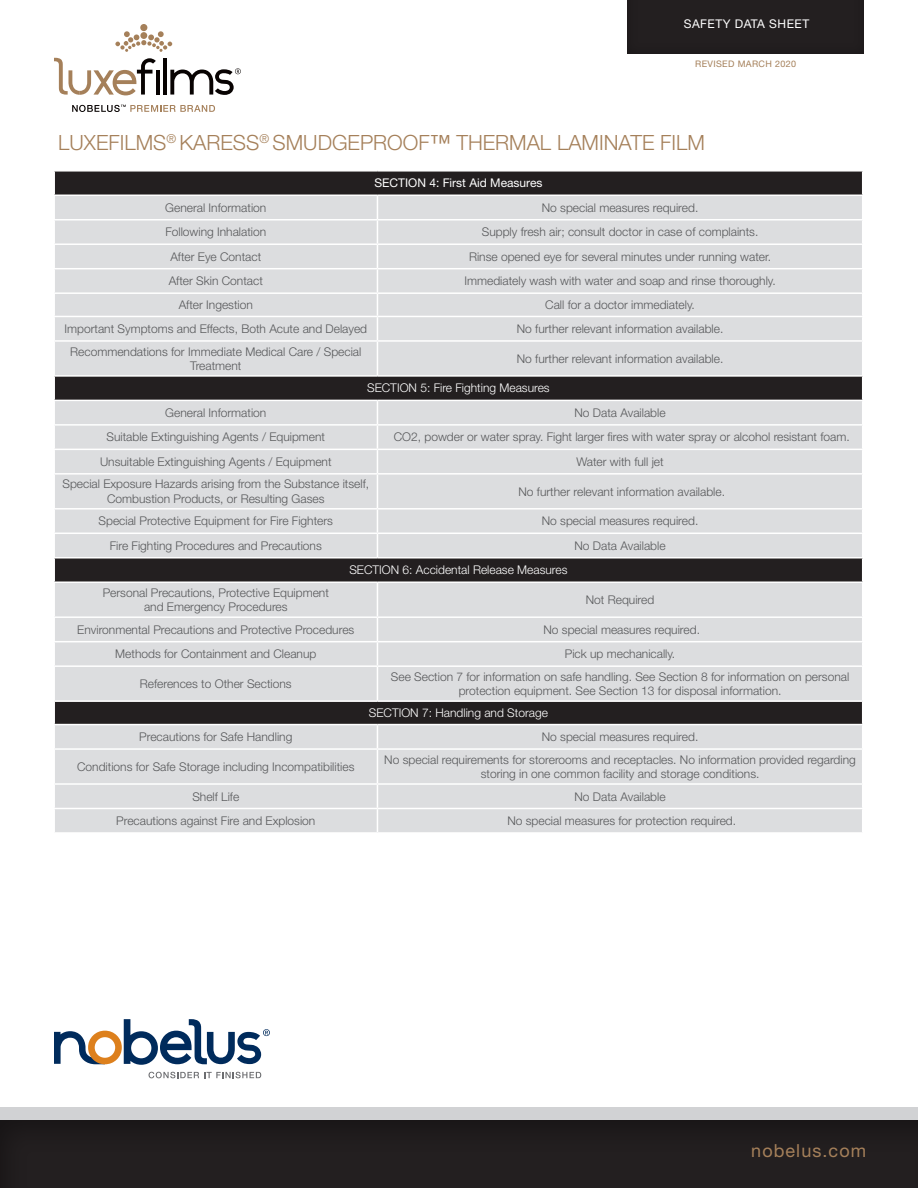
<style>
.page{position:relative;width:918px;height:1188px;background:#fff}
.page>*{position:absolute;margin:0;border:0;box-sizing:border-box;transform-origin:0 0}
.t1{font:300 21px "Helvetica Neue LT Std";color:#a5805a}
.t2{font:18px "Helvetica Neue LT Std";letter-spacing:.06em;color:#a5805a}
.t3{font:300 12px/14.4px "Helvetica Neue LT Std";color:#57585a;text-align:center}
.t4{font:300 12px "Helvetica Neue LT Std";color:#fff}
.t5{font:12px "Helvetica Neue LT Std";color:#fff}
.t6{font:12px "Helvetica Neue LT Std";letter-spacing:.04em;color:#fff}
.t7{font:9px "Helvetica Neue LT Std";letter-spacing:.04em;color:#a5805a}
.s1{font-weight:400}
</style>
<div class="page">
<div style="left:0;top:1107px;width:918px;height:33px;background:#d1d2d4"></div>
<div style="left:0;top:1119px;width:918px;height:69px;background:#231f20"></div>
<div style="left:625px;top:0;width:240px;height:54px;background:#231f20"></div>
<svg style="left:149px;top:1072px;width:112px;height:6px"></svg>
<svg style="left:54px;top:1019px;width:216px;height:46px"></svg>
<div style="left:55px;top:172px;width:807px;height:23px;background:#231f20"></div>
<svg style="left:55px;top:196px;width:807px;height:636px;fill:#dcdddf"></svg>
<hr style="left:53px;top:724px;width:324px;height:1px;background:#fff">
<hr style="left:377px;top:724px;width:486px;height:1px;background:#fff">
<svg style="left:377px;top:725px;width:1px;height:23px"></svg>
<hr style="left:53px;top:748px;width:324px;height:2px;background:#fff">
<hr style="left:377px;top:748px;width:486px;height:2px;background:#fff">
<hr style="left:377px;top:750px;width:1px;height:33px;background:#fff">
<hr style="left:53px;top:783px;width:324px;height:2px;background:#fff">
<hr style="left:377px;top:783px;width:486px;height:2px;background:#fff">
<hr style="left:53px;top:808px;width:324px;height:1px;background:#fff">
<hr style="left:377px;top:808px;width:486px;height:1px;background:#fff">
<svg style="left:377px;top:785px;width:1px;height:47px"></svg>
<hr style="left:53px;top:219px;width:324px;height:2px;background:#fff">
<hr style="left:377px;top:219px;width:486px;height:2px;background:#fff">
<hr style="left:53px;top:243px;width:324px;height:2px;background:#fff">
<hr style="left:377px;top:243px;width:486px;height:2px;background:#fff">
<hr style="left:53px;top:268px;width:324px;height:1px;background:#fff">
<hr style="left:377px;top:268px;width:486px;height:1px;background:#fff">
<hr style="left:53px;top:292px;width:324px;height:2px;background:#fff">
<hr style="left:377px;top:292px;width:486px;height:2px;background:#fff">
<hr style="left:53px;top:316px;width:324px;height:1px;background:#fff">
<hr style="left:377px;top:316px;width:486px;height:1px;background:#fff">
<svg style="left:377px;top:196px;width:1px;height:144px"></svg>
<hr style="left:53px;top:340px;width:324px;height:2px;background:#fff">
<hr style="left:377px;top:340px;width:486px;height:2px;background:#fff">
<hr style="left:377px;top:342px;width:1px;height:33px;background:#fff">
<hr style="left:53px;top:375px;width:324px;height:2px;background:#fff">
<hr style="left:377px;top:375px;width:486px;height:2px;background:#fff">
<hr style="left:53px;top:400px;width:324px;height:1px;background:#fff">
<hr style="left:377px;top:400px;width:486px;height:1px;background:#fff">
<hr style="left:53px;top:424px;width:324px;height:2px;background:#fff">
<hr style="left:377px;top:424px;width:486px;height:2px;background:#fff">
<hr style="left:53px;top:449px;width:324px;height:1px;background:#fff">
<hr style="left:377px;top:449px;width:486px;height:1px;background:#fff">
<svg style="left:377px;top:401px;width:1px;height:72px"></svg>
<hr style="left:53px;top:473px;width:324px;height:2px;background:#fff">
<hr style="left:377px;top:473px;width:486px;height:2px;background:#fff">
<hr style="left:377px;top:475px;width:1px;height:33px;background:#fff">
<hr style="left:53px;top:508px;width:324px;height:2px;background:#fff">
<hr style="left:377px;top:508px;width:486px;height:2px;background:#fff">
<hr style="left:53px;top:533px;width:324px;height:1px;background:#fff">
<hr style="left:377px;top:533px;width:486px;height:1px;background:#fff">
<svg style="left:377px;top:510px;width:1px;height:47px"></svg>
<hr style="left:53px;top:557px;width:324px;height:2px;background:#fff">
<hr style="left:377px;top:557px;width:486px;height:2px;background:#fff">
<hr style="left:53px;top:581px;width:324px;height:2px;background:#fff">
<hr style="left:377px;top:581px;width:486px;height:2px;background:#fff">
<hr style="left:377px;top:583px;width:1px;height:33px;background:#fff">
<hr style="left:53px;top:616px;width:324px;height:2px;background:#fff">
<hr style="left:377px;top:616px;width:486px;height:2px;background:#fff">
<hr style="left:53px;top:641px;width:324px;height:1px;background:#fff">
<hr style="left:377px;top:641px;width:486px;height:1px;background:#fff">
<svg style="left:377px;top:618px;width:1px;height:47px"></svg>
<hr style="left:53px;top:665px;width:324px;height:2px;background:#fff">
<hr style="left:377px;top:665px;width:486px;height:2px;background:#fff">
<hr style="left:377px;top:667px;width:1px;height:33px;background:#fff">
<hr style="left:53px;top:700px;width:324px;height:2px;background:#fff">
<hr style="left:377px;top:700px;width:486px;height:2px;background:#fff">
<svg style="left:54px;top:58px;width:102px;height:37px"></svg>
<hr style="left:156px;top:70px;width:4px;height:25px;background:#080302">
<hr style="left:163px;top:58px;width:4px;height:37px;background:#080302">
<svg style="left:170px;top:68px;width:71px;height:27px"></svg>
<div style="left:140px;top:24px;width:7px;height:7px;background:#a5805a;border-radius:50%"></div>
<svg style="left:115px;top:31px;width:57px;height:21px"></svg>
<svg style="left:72px;top:105px;width:143px;height:7px"></svg>
<p class="t6" style="left:684px;top:17px;width:127px">SAFETY DATA SHEET</p>
<p class="t7" style="left:695px;top:59px;width:103px">REVISED MARCH 2020</p>
<p class="t1" style="left:58px;top:130px;width:648px">LUXEFILMS<sup>®</sup> KARESS<sup>®</sup> SMUDGEPROOF<span class="s1">™</span> THERMAL LAMINATE FILM</p>
<p class="t5" style="left:374px;top:176px;width:170px">SECTION 4: First Aid Measures</p>
<p class="t3" style="left:165px;top:200px;width:103px">General Information</p>
<p class="t3" style="left:542px;top:200px;width:158px">No special measures required.</p>
<p class="t3" style="left:165px;top:225px;width:102px">Following Inhalation</p>
<p class="t3" style="left:482px;top:225px;width:278px">Supply fresh air; consult doctor in case of complaints.</p>
<p class="t3" style="left:170px;top:249px;width:92px">After Eye Contact</p>
<p class="t3" style="left:469px;top:249px;width:304px">Rinse opened eye for several minutes under running water.</p>
<p class="t3" style="left:169px;top:274px;width:96px">After Skin Contact</p>
<p class="t3" style="left:464px;top:274px;width:313px">Immediately wash with water and soap and rinse thoroughly.</p>
<p class="t3" style="left:179px;top:297px;width:76px">After Ingestion</p>
<p class="t3" style="left:545px;top:297px;width:151px">Call for a doctor immediately.</p>
<p class="t3" style="left:64px;top:321px;width:304px">Important Symptoms and Effects, Both Acute and Delayed</p>
<p class="t3" style="left:517px;top:321px;width:208px">No further relevant information available.</p>
<p class="t3" style="left:70px;top:344px;width:293px">Recommendations for Immediate Medical Care / Special<br>Treatment</p>
<p class="t3" style="left:517px;top:351px;width:208px">No further relevant information available.</p>
<p class="t4" style="left:367px;top:381px;width:184px">SECTION 5: Fire Fighting Measures</p>
<p class="t3" style="left:165px;top:405px;width:103px">General Information</p>
<p class="t3" style="left:575px;top:405px;width:93px">No Data Available</p>
<p class="t3" style="left:106px;top:430px;width:220px">Suitable Extinguishing Agents / Equipment</p>
<p class="t3" style="left:394px;top:430px;width:457px">CO2, powder or water spray. Fight larger fires with water spray or alcohol resistant foam.</p>
<p class="t3" style="left:100px;top:454px;width:233px">Unsuitable Extinguishing Agents / Equipment</p>
<p class="t3" style="left:576px;top:454px;width:89px">Water with full jet</p>
<p class="t3" style="left:62px;top:477px;width:308px">Special Exposure Hazards arising from the Substance itself,<br>Combustion Products, or Resulting Gases</p>
<p class="t3" style="left:519px;top:484px;width:208px">No further relevant information available.</p>
<p class="t3" style="left:99px;top:514px;width:236px">Special Protective Equipment for Fire Fighters</p>
<p class="t3" style="left:542px;top:514px;width:158px">No special measures required.</p>
<p class="t3" style="left:110px;top:538px;width:214px">Fire Fighting Procedures and Precautions</p>
<p class="t3" style="left:575px;top:538px;width:93px">No Data Available</p>
<p class="t4" style="left:349px;top:563px;width:220px">SECTION 6: Accidental Release Measures</p>
<p class="t3" style="left:103px;top:585px;width:228px">Personal Precautions, Protective Equipment and Emergency Procedures</p>
<p class="t3" style="left:586px;top:592px;width:70px">Not Required</p>
<p class="t3" style="left:77px;top:622px;width:279px">Environmental Precautions and Protective Procedures</p>
<p class="t3" style="left:544px;top:622px;width:158px">No special measures required.</p>
<p class="t3" style="left:115px;top:646px;width:203px">Methods for Containment and Cleanup</p>
<p class="t3" style="left:565px;top:646px;width:112px">Pick up mechanically.</p>
<p class="t3" style="left:140px;top:676px;width:153px">References to Other Sections</p>
<p class="t3" style="left:391px;top:669px;width:460px">See Section 7 for information on safe handling. See Section 8 for information on personal protection equipment. See Section 13 for disposal information.</p>
<p class="t4" style="left:369px;top:706px;width:180px">SECTION 7: Handling and Storage</p>
<p class="t3" style="left:139px;top:729px;width:155px">Precautions for Safe Handling</p>
<p class="t3" style="left:542px;top:729px;width:158px">No special measures required.</p>
<p class="t3" style="left:77px;top:759px;width:279px">Conditions for Safe Storage including Incompatibilities</p>
<p class="t3" style="left:384px;top:752px;width:473px">No special requirements for storerooms and receptacles. No information provided regarding storing in one common facility and storage conditions.</p>
<p class="t3" style="left:192px;top:789px;width:48px">Shelf Life</p>
<p class="t3" style="left:575px;top:789px;width:93px">No Data Available</p>
<p class="t3" style="left:116px;top:813px;width:201px">Precautions against Fire and Explosion</p>
<p class="t3" style="left:507px;top:813px;width:230px">No special measures for protection required.</p>
<h2 class="t2" style="left:751px;top:1139px;width:116px">nobelus.com</h2>
</div>
